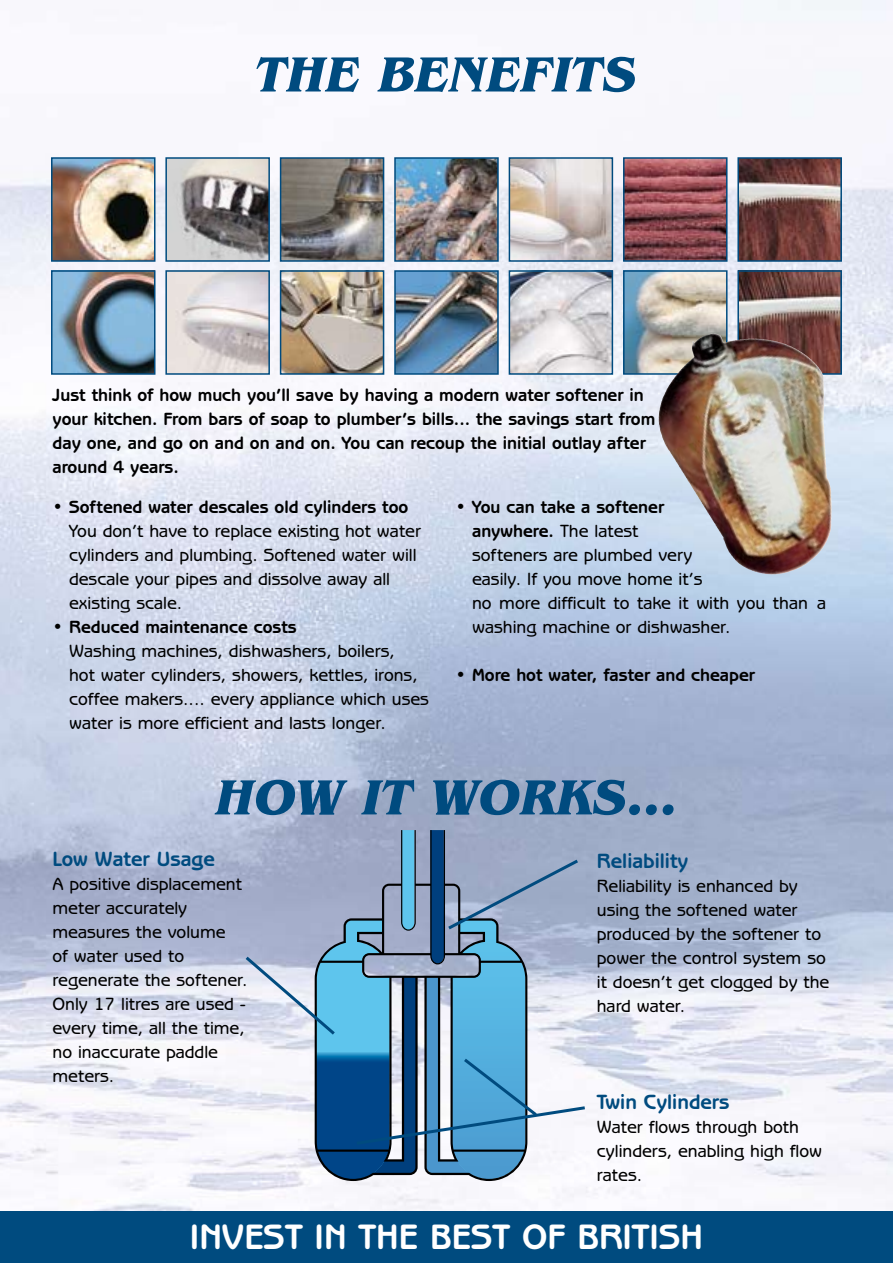
<style>
.page{position:relative;width:893px;height:1263px;background:#fff}
.page>*{position:absolute;margin:0;border:0;box-sizing:border-box;transform-origin:0 0}
.t1{font:italic 700 51px "Benguiat IT Cby BT";color:#004b7f}
.t2{font:700 36px "Benguiat Gothic IT Cby BT";color:#fff}
.t3{font:700 21px "Benguiat Gothic IT Cby BT";color:#004b7f}
.t4{font:500 18px/24px "Benguiat Gothic IT Cby BT";color:#000}
.t5{font:700 18px/24px "Benguiat Gothic IT Cby BT";color:#000}
.s1{font-weight:700}
</style>
<div class="page">
<img style="left:0;top:0;width:893px;height:1212px">
<div style="left:0;top:1212px;width:893px;height:51px;background:#004b7f"></div>
<img style="left:54px;top:160px;width:99px;height:99px">
<div style="left:51px;top:157px;width:105px;height:105px;border:2px solid #004b7f"></div>
<img style="left:168px;top:160px;width:99px;height:99px">
<div style="left:165px;top:157px;width:105px;height:105px;border:2px solid #004b7f"></div>
<img style="left:283px;top:160px;width:98px;height:99px">
<div style="left:280px;top:157px;width:104px;height:105px;border:2px solid #004b7f"></div>
<img style="left:397px;top:160px;width:99px;height:99px">
<div style="left:394px;top:157px;width:105px;height:105px;border:2px solid #004b7f"></div>
<img style="left:512px;top:160px;width:98px;height:99px">
<div style="left:509px;top:157px;width:104px;height:105px;border:2px solid #004b7f"></div>
<img style="left:626px;top:160px;width:98px;height:99px">
<div style="left:623px;top:157px;width:104px;height:105px;border:2px solid #004b7f"></div>
<img style="left:740px;top:160px;width:99px;height:99px">
<div style="left:737px;top:157px;width:105px;height:105px;border:2px solid #004b7f"></div>
<img style="left:54px;top:273px;width:99px;height:99px">
<div style="left:51px;top:270px;width:105px;height:105px;border:2px solid #004b7f"></div>
<img style="left:168px;top:273px;width:99px;height:99px">
<div style="left:165px;top:270px;width:105px;height:105px;border:2px solid #004b7f"></div>
<img style="left:283px;top:273px;width:98px;height:99px">
<div style="left:280px;top:270px;width:104px;height:105px;border:2px solid #004b7f"></div>
<img style="left:397px;top:273px;width:99px;height:99px">
<div style="left:394px;top:270px;width:105px;height:105px;border:2px solid #004b7f"></div>
<img style="left:512px;top:273px;width:98px;height:99px">
<div style="left:509px;top:270px;width:104px;height:105px;border:2px solid #004b7f"></div>
<img style="left:626px;top:273px;width:98px;height:99px">
<div style="left:623px;top:270px;width:104px;height:105px;border:2px solid #004b7f"></div>
<img style="left:740px;top:273px;width:99px;height:99px">
<div style="left:737px;top:270px;width:105px;height:105px;border:2px solid #004b7f"></div>
<svg style="left:242px;top:830px;width:346px;height:349px"></svg>
<img style="left:666px;top:334px;width:43px;height:57px">
<h1 class="t1" style="left:256px;top:43px;width:192px">THE BENEFITS</h1>
<p class="t5" style="left:53px;top:382px;width:604px">Just think of how much you’ll save by having a modern water softener in your kitchen. From bars of soap to plumber’s bills... the savings start from day one, and go on and on and on. You can recoup the initial outlay after around 4 years.</p>
<p class="t5" style="left:53px;top:494px;width:357px">• Softened water descales old cylinders too</p>
<p class="t4" style="left:69px;top:518px;width:353px">You don’t have to replace existing hot water cylinders and plumbing. Softened water will descale your pipes and dissolve away all existing scale.</p>
<p class="t5" style="left:53px;top:614px;width:246px">• Reduced maintenance costs</p>
<p class="t4" style="left:69px;top:638px;width:361px">Washing machines, dishwashers, boilers,<br>hot water cylinders, showers, kettles, irons, coffee makers.... every appliance which uses water is more efficient and lasts longer.</p>
<p class="t4" style="left:472px;top:494px;width:355px;text-indent:-17px"><span class="s1">• You can take a softener<br>anywhere.</span> The latest<br>softeners are plumbed very<br>easily. If you move home it’s<br>no more difficult to take it with you than a washing machine or dishwasher.</p>
<p class="t5" style="left:455px;top:662px;width:301px">• More hot water, faster and cheaper</p>
<h1 class="t1" style="left:216px;top:765px;width:258px">HOW ITWOR</h1>
<h1 class="t1" style="left:557px;top:765px;width:122px">KS...</h1>
<p class="t3" style="left:53px;top:846px;width:164px">Low Water Usage</p>
<p class="t4" style="left:53px;top:872px;width:196px">A positive displacement meter accurately measures the volume<br>of water used to regenerate the softener.<br>Only 17 litres are used - every time, all the time, no inaccurate paddle meters.</p>
<p class="t3" style="left:597px;top:848px;width:93px">Reliability</p>
<p class="t4" style="left:597px;top:874px;width:234px">Reliability is enhanced by using the softened water produced by the softener to power the control system so it doesn’t get clogged by the hard water.</p>
<p class="t3" style="left:597px;top:1089px;width:134px">Twin Cylinders</p>
<p class="t4" style="left:597px;top:1114px;width:227px">Water flows through both cylinders, enabling high flow rates.</p>
<h2 class="t2" style="left:190px;top:1214px;width:515px">INVEST IN THE BEST OF BRITISH</h2>
</div>
